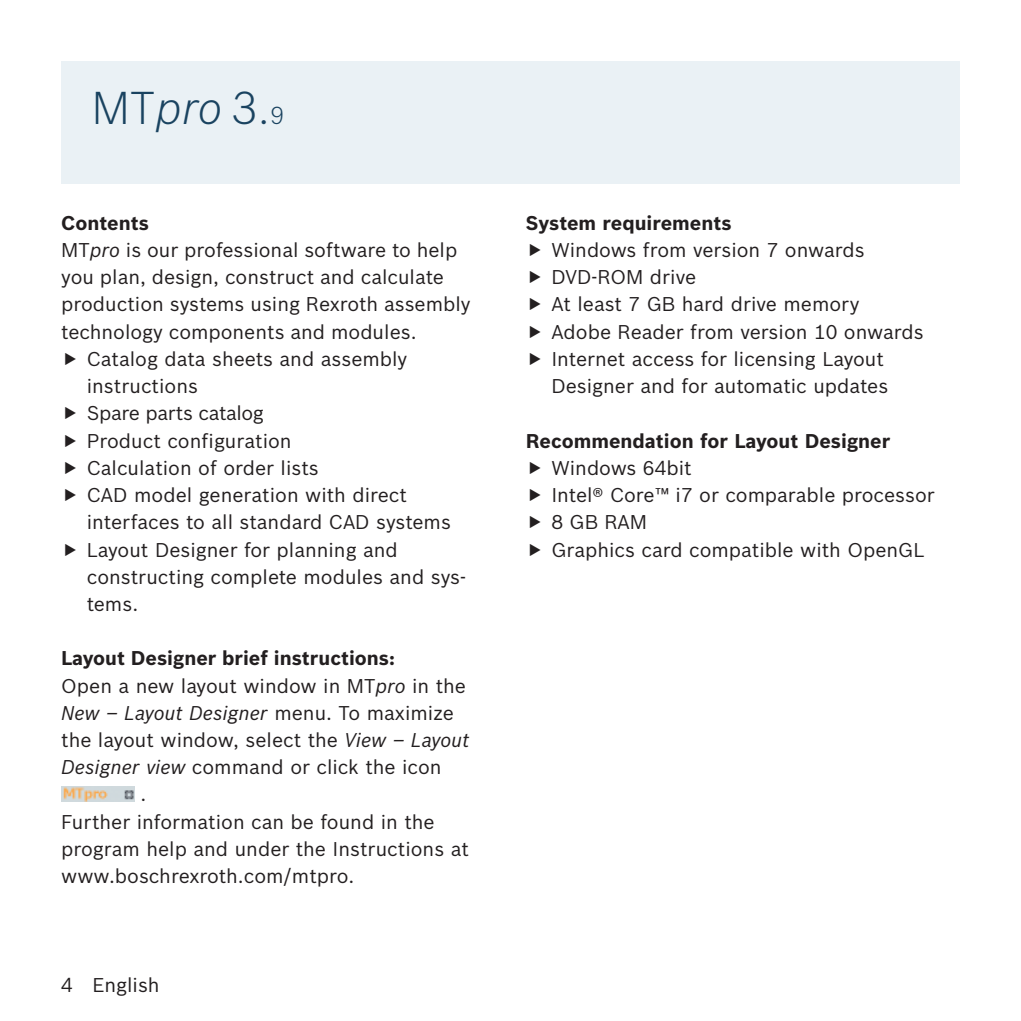
<style>
.page{position:relative;width:1021px;height:1021px;background:#fff}
.page>*{position:absolute;margin:0;border:0;box-sizing:border-box;transform-origin:0 0}
.t1{font:300 45px "Bosch Sans";color:#1a4360}
.t2{font:19.5px/27.3px "Bosch Sans";color:#231f20}
.t3{font:700 19.5px "Bosch Sans";color:#231f20}
.t4{font:italic 19.5px "Bosch Sans";color:#231f20}
.t5{font:19.5px "Bosch Sans";letter-spacing:-.02em;color:#231f20}
.s1{font-style:italic}
.s2{font-size:24px}
.s3{font-style:normal}
</style>
<div class="page">
<div style="left:61px;top:61px;width:898px;height:123px;background:#eaf1f5"></div>
<img style="left:61px;top:786px;width:73px;height:15px">
<h1 class="t1" style="left:92px;top:80px;width:194px">MT<span class="s1">pro</span> 3.<span class="s2">9</span></h1>
<p class="t3" style="left:61px;top:210px;width:89px">Contents</p>
<p class="t2" style="left:61px;top:236px;width:397px">MT<span class="s1">pro</span> is our professional software to help</p>
<p class="t2" style="left:61px;top:263px;width:384px">you plan, design, construct and calculate</p>
<p class="t2" style="left:61px;top:290px;width:411px">production systems using Rexroth assembly</p>
<p class="t2" style="left:61px;top:318px;width:357px">technology components and modules.</p>
<p class="t2" style="left:87px;top:345px;width:322px">Catalog data sheets and assembly</p>
<p class="t2" style="left:87px;top:372px;width:113px">instructions</p>
<p class="t5" style="left:87px;top:401px;width:179px">Spare parts catalog</p>
<p class="t2" style="left:87px;top:426px;width:206px">Product configuration</p>
<p class="t2" style="left:87px;top:454px;width:233px">Calculation of order lists</p>
<p class="t2" style="left:87px;top:481px;width:322px">CAD model generation with direct</p>
<p class="t2" style="left:87px;top:508px;width:366px">interfaces to all standard CAD systems</p>
<p class="t2" style="left:87px;top:535px;width:312px">Layout Designer for planning and</p>
<p class="t2" style="left:87px;top:563px;width:380px">constructing complete modules and sys-</p>
<p class="t2" style="left:87px;top:590px;width:53px">tems.</p>
<p class="t3" style="left:61px;top:646px;width:335px">Layout Designer brief instructions:</p>
<p class="t2" style="left:61px;top:671px;width:406px">Open a new layout window in MT<span class="s1">pro</span> in the</p>
<p class="t4" style="left:61px;top:700px;width:394px">New – Layout Designer <span class="s3">menu. To maximize</span></p>
<p class="t2" style="left:61px;top:726px;width:409px">the layout window, select the <span class="s1">View – Layout</span></p>
<p class="t2" style="left:61px;top:753px;width:382px"><span class="s1">Designer view</span> command or click the icon</p>
<p class="t2" style="left:140px;top:780px;width:7px">.</p>
<p class="t2" style="left:61px;top:807px;width:375px">Further information can be found in the</p>
<p class="t2" style="left:61px;top:835px;width:409px">program help and under the Instructions at</p>
<p class="t2" style="left:61px;top:862px;width:295px">www.boschrexroth.com/mtpro.</p>
<p class="t2" style="left:61px;top:971px;width:100px">4 English</p>
<p class="t3" style="left:526px;top:210px;width:207px">System requirements</p>
<p class="t2" style="left:551px;top:236px;width:374px">Windows from version 7 onwards<br>DVD-ROM drive<br>At least 7 GB hard drive memory<br>Adobe Reader from version 10 onwards<br>Internet access for licensing Layout<br>Designer and for automatic updates</p>
<p class="t3" style="left:526px;top:428px;width:366px">Recommendation for Layout Designer</p>
<p class="t2" style="left:551px;top:454px;width:385px">Windows 64bit<br>Intel® Core™ i7 or comparable processor<br>8 GB RAM<br>Graphics card compatible with OpenGL</p>
</div>
